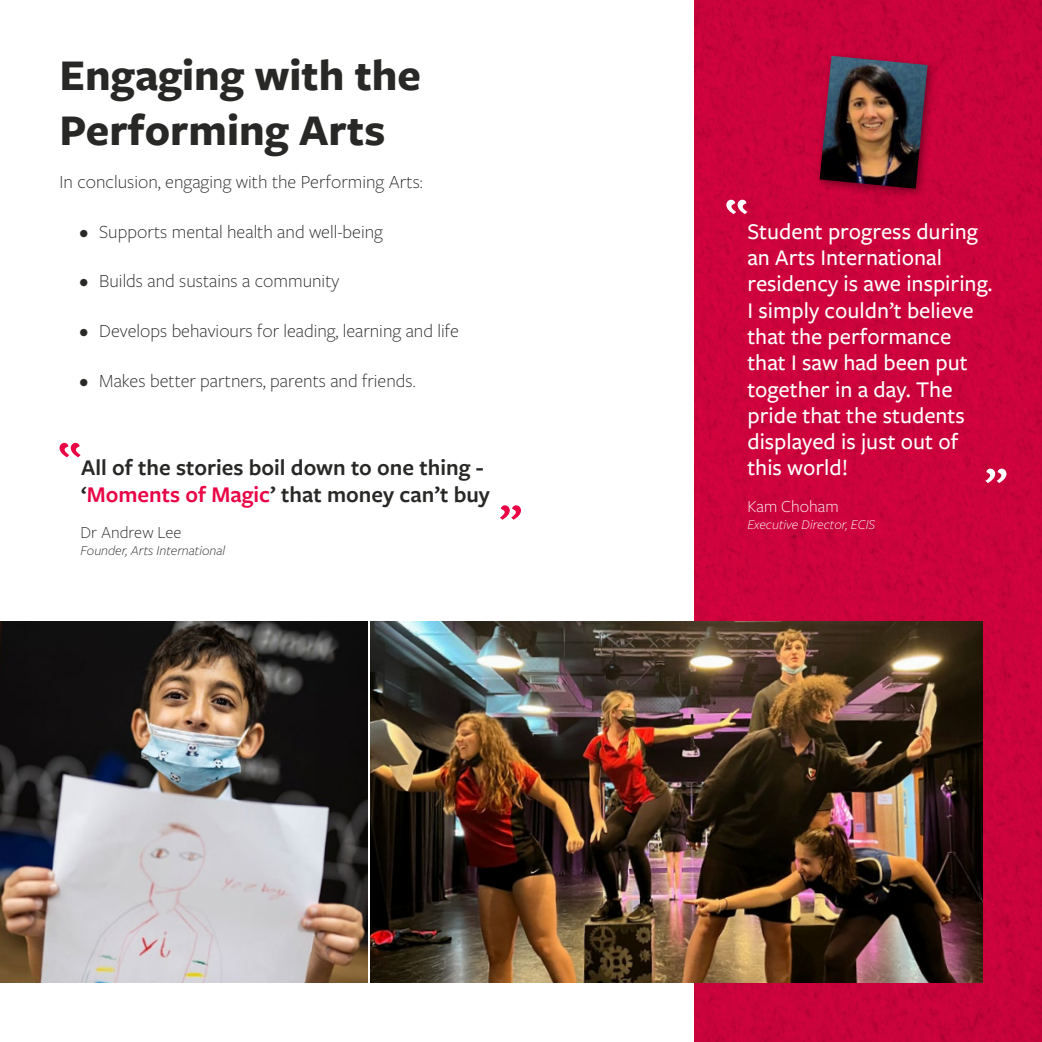
<style>
.page{position:relative;width:1042px;height:1042px;background:#fff}
.page>*{position:absolute;margin:0;border:0;box-sizing:border-box;transform-origin:0 0}
.t1{font:700 45.5px/54.6px "Freight Sans Pro";color:#282827}
.t2{font:500 23.28px/26.2px "Freight Sans Pro";color:#fff}
.t3{font:600 23.28px/26.2px "Freight Sans Pro";color:#282827}
.t4{font:300 19.25px "Freight Sans Pro";color:#282827}
.t5{font:300 17.5px "Freight Sans Pro";color:#282827}
.t6{font:300 17.5px "Freight Sans Pro";color:#fff}
.t7{font:italic 300 14px "Freight Sans Pro";color:#282827}
.t8{font:italic 300 14px "Freight Sans Pro";color:#fff}
.s1{color:#e90445}
</style>
<div class="page">
<img style="left:694px;top:0;width:348px;height:1042px">
<svg style="left:60px;top:443px;width:21px;height:14px"></svg>
<svg style="left:500px;top:505px;width:21px;height:15px"></svg>
<img style="left:0;top:621px;width:367px;height:361px">
<img style="left:371px;top:621px;width:611px;height:361px">
<svg style="left:726px;top:200px;width:21px;height:14px"></svg>
<svg style="left:985px;top:469px;width:21px;height:14px"></svg>
<div style="left:814px;top:51px;width:124px;height:148px;background:#000;opacity:.4"></div>
<img style="left:819px;top:56px;width:108px;height:133px">
<h1 class="t1" style="left:60px;top:47px;width:363px">Engaging with the<br>Performing Arts</h1>
<p class="t4" style="left:60px;top:169px;width:365px">In conclusion, engaging with the Performing Arts:</p>
<p class="t4" style="left:79px;top:219px;width:305px">• Supports mental health and well-being</p>
<p class="t4" style="left:79px;top:268px;width:261px">• Builds and sustains a community</p>
<p class="t4" style="left:79px;top:318px;width:381px">• Develops behaviours for leading, learning and life</p>
<p class="t4" style="left:79px;top:367px;width:338px">• Makes better partners, parents and friends.</p>
<p class="t3" style="left:81px;top:454px;width:410px">All of the stories boil down to one thing - ‘<span class="s1">Moments of Magic</span>’ that money can’t buy</p>
<p class="t5" style="left:81px;top:521px;width:102px">Dr Andrew Lee</p>
<p class="t7" style="left:81px;top:541px;width:146px">Founder, Arts International</p>
<p class="t2" style="left:747px;top:217px;width:247px">Student progress during an Arts International residency is awe inspiring.<br>I simply couldn’t believe that the performance that I saw had been put together in a day. The pride that the students displayed is just out of this world!</p>
<p class="t6" style="left:747px;top:495px;width:93px">Kam Choham</p>
<p class="t8" style="left:747px;top:515px;width:129px">Executive Director, ECIS</p>
</div>
